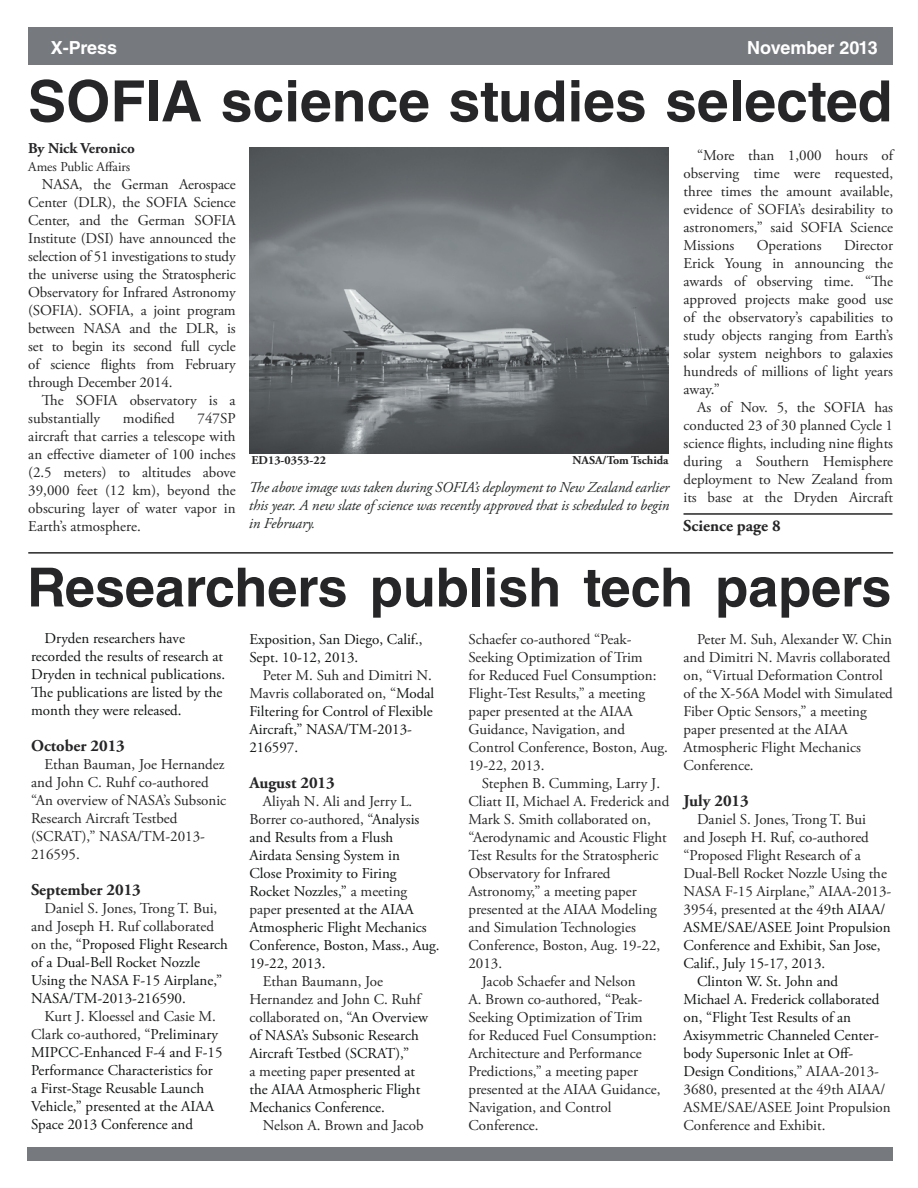
<style>
.page{position:relative;width:918px;height:1188px;background:#fff}
.page>*{position:absolute;margin:0;border:0;box-sizing:border-box;transform-origin:0 0}
.t1{font:700 57px "Helvetica LT Std";color:#262527}
.t2{font:700 54px "Helvetica LT Std";color:#262527}
.t3{font:700 18px "Helvetica LT Std";color:#fff}
.t4{font:700 16.5px "Adobe Garamond Pro";color:#262527}
.Body_Text{font:15px/18px "Adobe Garamond Pro";color:#262527}
.Body_Text-2{font:15px/18px "Adobe Garamond Pro";color:#111313}
.t5{font:italic 15px/18px "Adobe Garamond Pro";letter-spacing:-.01em;color:#252828;text-align:justify}
.t6{font:700 15px "Adobe Garamond Pro";color:#262527}
.t7{font:13.5px "Adobe Garamond Pro";color:#262527}
.t8{font:700 12px "Adobe Garamond Pro";color:#262527}
.s1{color:#262527}
.s2{color:#111313}
</style>
<div class="page">
<div style="left:28px;top:27px;width:865px;height:37px;background:#767a7e"></div>
<div style="left:27px;top:1148px;width:866px;height:13px;background:#767a7e"></div>
<hr style="left:28px;top:552px;width:865px;height:2px;background:#262527">
<hr style="left:684px;top:513px;width:208px;height:2px;background:#262527">
<img style="left:249px;top:147px;width:420px;height:306px">
<p class="t3" style="left:51px;top:37px;width:68px">X-Press</p>
<p class="t3" style="left:747px;top:37px;width:132px">November 2013</p>
<p class="t1" style="left:28px;top:67px;width:866px">SOFIA science studies selected</p>
<p class="t6" style="left:28px;top:139px;width:108px">By Nick Veronico</p>
<p class="t7" style="left:28px;top:159px;width:104px">Ames Public Affairs</p>
<p class="Body_Text" style="left:28px;top:176px;width:209px;text-align:justify;text-indent:14px">NASA, the German Aerospace Center (DLR), the SOFIA Science Center, and the German SOFIA Institute (DSI) have announced the selection of 51 investigations to study the universe using the Stratospheric Observatory for Infrared Astronomy (SOFIA). SOFIA, a joint program between NASA and the DLR, is set to begin its second full cycle of science flights from February through December 2014.</p>
<p class="Body_Text" style="left:28px;top:392px;width:209px;text-indent:14px">The SOFIA observatory is a substantially</p>
<p class="Body_Text" style="left:123px;top:410px;width:53px">modified</p>
<p class="Body_Text" style="left:28px;top:410px;width:209px;text-align:justify;text-indent:169px">747SP aircraft that carries a telescope with an effective diameter of 100 inches (2.5 meters) to altitudes above 39,000 feet (12 km), beyond the obscuring layer of water vapor in Earth’s atmosphere.</p>
<p class="t8" style="left:252px;top:454px;width:76px">ED13-0353-22</p>
<p class="t8" style="left:573px;top:454px;width:97px">NASA/Tom Tschida</p>
<p class="t5" style="left:249px;top:478px;width:422px">The above image was taken during SOFIA’s deployment to New Zealand earlier this year. A new slate of science was recently approved that is scheduled to begin in February.</p>
<p class="Body_Text" style="left:684px;top:146px;width:211px;text-align:justify;text-indent:14px">“More than 1,000 hours of observing time were requested, three times the amount available, evidence of SOFIA’s desirability to astronomers,” said SOFIA Science Missions</p>
<p class="Body_Text" style="left:757px;top:236px;width:66px">Operations</p>
<p class="Body_Text" style="left:684px;top:236px;width:211px;text-align:justify;text-indent:161px">Director Erick Young in announcing the awards of observing time. “The approved projects make good use of the observatory’s capabilities to study objects ranging from Earth’s solar system neighbors to galaxies hundreds of millions of light years away.”</p>
<p class="Body_Text" style="left:684px;top:398px;width:211px;text-align:justify;text-indent:14px">As of Nov. 5, the SOFIA has conducted 23 of 30 planned Cycle 1 science flights, including nine flights during a Southern Hemisphere deployment to New Zealand from its base at the Dryden Aircraft</p>
<p class="t4" style="left:683px;top:516px;width:99px">Science page 8</p>
<p class="t2" style="left:27px;top:555px;width:866px">Researchers publish tech papers</p>
<p class="Body_Text-2" style="left:31px;top:630px;width:196px;text-indent:14px">Dryden researchers have recorded the results of research at<br>Dryden in technical publications.<br>The publications are listed by the month they were released.</p>
<p class="t4" style="left:31px;top:736px;width:95px">October 2013</p>
<p class="Body_Text" style="left:31px;top:756px;width:197px;text-indent:14px">Ethan Bauman, Joe Hernandez and John C. Ruhf co-authored “An overview of NASA’s Subsonic<br>Research Aircraft Testbed (SCRAT),” NASA/TM-2013-<br>216595.</p>
<p class="t4" style="left:31px;top:880px;width:111px">September 2013</p>
<p class="Body_Text-2" style="left:31px;top:900px;width:198px;text-indent:14px"><span class="s1">Daniel S. Jones, Trong T. Bui, and Joseph H. Ruf collaborated on the, “</span>Proposed Flight Research of a Dual-Bell Rocket Nozzle<br>Using the NASA F-15 Airplane,”<br>NASA/TM-2013-216590.</p>
<p class="Body_Text-2" style="left:31px;top:1008px;width:193px;text-indent:14px"><span class="s1">Kurt J. Kloessel and Casie M.<br>Clark co-authored, “</span>Preliminary<br>MIPCC-Enhanced F-4 and F-15<br>Performance Characteristics for<br>a First-Stage Reusable Launch<br>Vehicle,” presented at the AIAA<br>Space 2013 Conference and</p>
<p class="Body_Text-2" style="left:249px;top:630px;width:175px">Exposition, San Diego, Calif.,<br>Sept. 10-12, 2013.</p>
<p class="Body_Text-2" style="left:249px;top:666px;width:186px;text-indent:14px"><span class="s1">Peter M. Suh and Dimitri N.<br>Mavris collaborated on, “</span>Modal<br>Filtering for Control of Flexible<br>Aircraft,” NASA/TM-2013-<br>216597.</p>
<p class="t4" style="left:249px;top:773px;width:87px">August 2013</p>
<p class="Body_Text-2" style="left:249px;top:792px;width:192px;text-indent:14px"><span class="s1">Aliyah N. Ali and Jerry L.<br>Borrer co-authored, “</span>Analysis and Results from a Flush<br>Airdata Sensing System in<br>Close Proximity to Firing<br>Rocket Nozzles,” <span class="s1">a meeting paper</span> presented at the AIAA<br>Atmospheric Flight Mechanics<br>Conference, Boston, Mass., Aug.<br>19-22, 2013.</p>
<p class="Body_Text-2" style="left:249px;top:972px;width:180px;text-indent:14px"><span class="s1">Ethan Baumann, Joe<br>Hernandez and John C. Ruhf collaborated on, “</span>An Overview of NASA’s Subsonic Research<br>Aircraft Testbed (SCRAT),”<br><span class="s1">a meeting paper</span> presented at the AIAA Atmospheric Flight<br>Mechanics Conference.</p>
<p class="Body_Text" style="left:263px;top:1116px;width:162px">Nelson A. Brown and Jacob</p>
<p class="Body_Text" style="left:468px;top:630px;width:201px">Schaefer co-authored “Peak-<br>Seeking Optimization of Trim<br>for Reduced Fuel Consumption:<br>Flight-Test Results,” a meeting paper presented at the AIAA<br>Guidance, Navigation, and<br>Control Conference, Boston, Aug.<br>19-22, 2013.</p>
<p class="Body_Text" style="left:468px;top:774px;width:202px;text-indent:14px">Stephen B. Cumming, Larry J.<br>Cliatt II, Michael A. Frederick and<br>Mark S. Smith collaborated on, “Aerodynamic and Acoustic Flight<br>Test Results for the Stratospheric<br>Observatory for Infrared<br>Astronomy,” a meeting paper presented at the AIAA Modeling and Simulation Technologies<br>Conference, Boston, Aug. 19-22,<br>2013.</p>
<p class="Body_Text" style="left:468px;top:972px;width:194px;text-indent:14px">Jacob Schaefer and Nelson<br>A. Brown co-authored, “Peak-<br>Seeking Optimization of Trim for Reduced Fuel Consumption:<br>Architecture and Performance<br>Predictions,” a meeting paper presented at the AIAA Guidance,<br>Navigation, and Control<br>Conference.</p>
<p class="Body_Text" style="left:684px;top:630px;width:211px;text-indent:14px">Peter M. Suh, Alexander W. Chin and Dimitri N. Mavris collaborated on, “Virtual Deformation Control of the X-56A Model with Simulated<br>Fiber Optic Sensors,” a meeting paper presented at the AIAA<br>Atmospheric Flight Mechanics<br>Conference.</p>
<p class="t4" style="left:684px;top:791px;width:67px">July 2013</p>
<p class="Body_Text" style="left:684px;top:810px;width:209px;text-indent:14px">Daniel S. Jones, Trong T. Bui<br>and Joseph H. Ruf, co-authored “Proposed Flight Research of a<br>Dual-Bell Rocket Nozzle Using the<br>NASA F-15 Airplane,” AIAA-2013-<br>3954, presented at <span class="s2">the 49th AIAA/<br>ASME/SAE/ASEE Joint Propulsion<br>Conference and Exhibit, San Jose,<br>Calif., July 15-17, 2013</span>.</p>
<p class="Body_Text-2" style="left:684px;top:972px;width:209px;text-indent:14px">Clinton W. St. John and<br>Michael A. Frederick collaborated on, “Flight Test Results of an<br>Axisymmetric Channeled Center&shy;body Supersonic Inlet at Off-<br>Design Conditions<span class="s1">,” AIAA-2013-<br>3680, presented at the 49th AIAA/<br>ASME/SAE/ASEE Joint Propulsion<br>Conference and Exhibit.</span></p>
</div>
